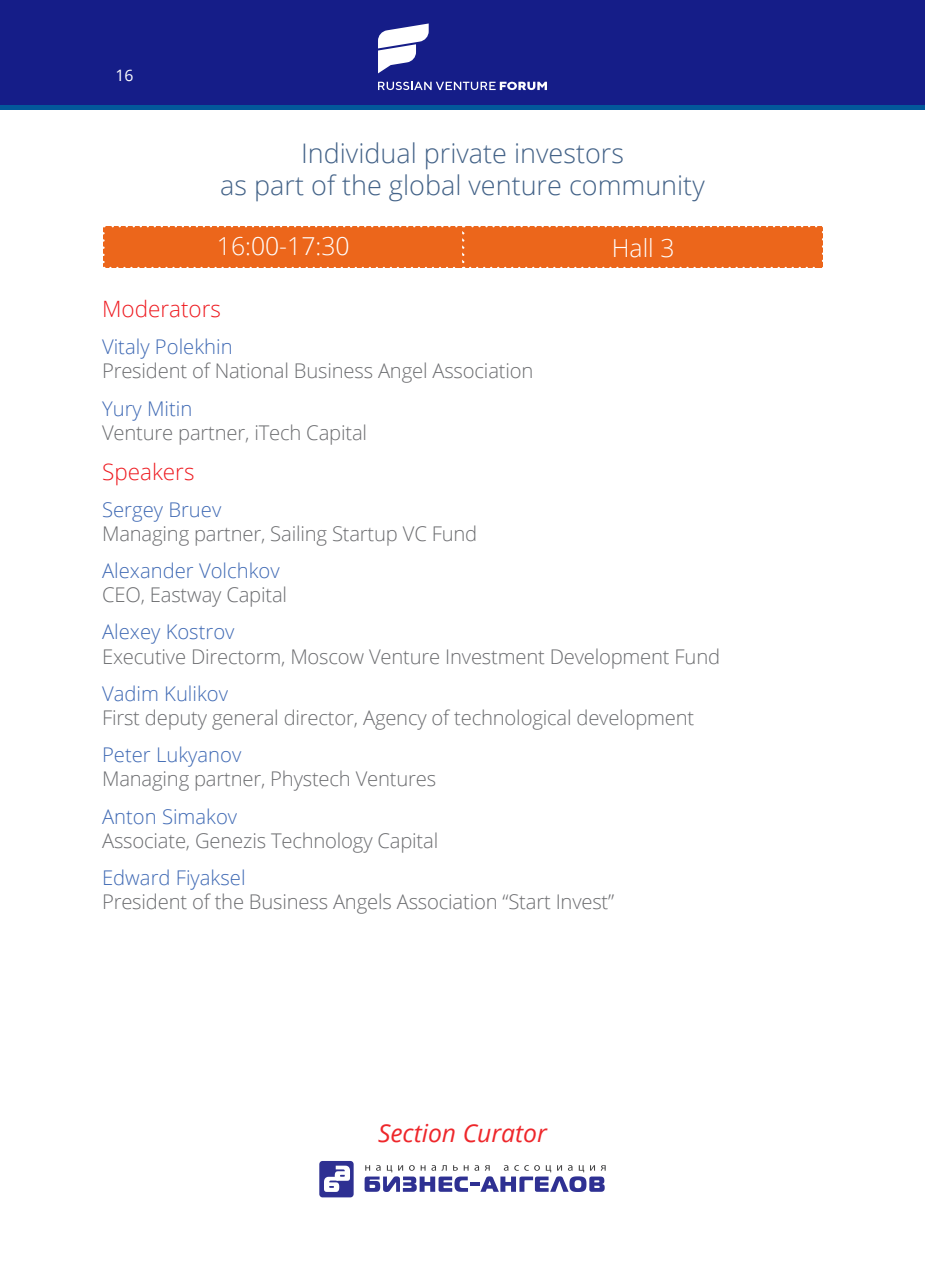
<style>
.page{position:relative;width:925px;height:1276px;background:#fff}
.page>*{position:absolute;margin:0;border:0;box-sizing:border-box;transform-origin:0 0}
.Секция{font:300 27px "Open Sans";color:#446388}
.Имя{font:300 24.75px "Open Sans";color:#fff}
._11_черный_курсив{font:italic 24.75px "Open Sans";color:#ee272b}
.обязанность{font:300 22.5px "Open Sans";color:#ee1d23}
.Должность{font:300 20.25px "Open Sans";letter-spacing:-.01em;color:#6c6d70}
.Имя-2{font:300 20.25px "Open Sans";color:#406ab4}
.t1{font:15.75px "Open Sans";color:#fff}
</style>
<div class="page">
<div style="left:0;top:0;width:925px;height:106px;background:#151d88"></div>
<div style="left:0;top:105px;width:925px;height:5px;background:#03589b"></div>
<svg style="left:378px;top:23px;width:51px;height:50px"></svg>
<svg style="left:378px;top:82px;width:169px;height:8px"></svg>
<div style="left:103px;top:226px;width:720px;height:42px;background:#ec661b"></div>
<div style="left:319px;top:1161px;width:35px;height:36px;background:#2e3092;border-radius:3px"></div>
<svg style="left:324px;top:1165px;width:26px;height:27px"></svg>
<svg style="left:365px;top:1165px;width:241px;height:27px"></svg>
<p class="t1" style="left:116px;top:64px;width:20px">16</p>
<p class="Секция" style="left:301px;top:134px;width:324px">Individual private investors</p>
<p class="Секция" style="left:220px;top:167px;width:486px">as part of the global venture community</p>
<p class="Имя" style="left:217px;top:229px;width:134px">16:00-17:30</p>
<p class="Имя" style="left:612px;top:231px;width:64px">Hall 3</p>
<p class="обязанность" style="left:102px;top:293px;width:120px">Moderators</p>
<p class="Имя-2" style="left:102px;top:333px;width:132px">Vitaly Polekhin</p>
<p class="Должность" style="left:102px;top:357px;width:433px">President of National Business Angel Association</p>
<p class="Имя-2" style="left:102px;top:394px;width:92px">Yury Mitin</p>
<p class="Должность" style="left:102px;top:418px;width:267px">Venture partner, iTech Capital</p>
<p class="обязанность" style="left:102px;top:456px;width:94px">Speakers</p>
<p class="Имя-2" style="left:102px;top:495px;width:121px">Sergey Bruev</p>
<p class="Должность" style="left:102px;top:520px;width:377px">Managing partner, Sailing Startup VC Fund</p>
<p class="Имя-2" style="left:102px;top:557px;width:179px">Alexander Volchkov</p>
<p class="Должность" style="left:102px;top:581px;width:187px">CEO, Eastway Capital</p>
<p class="Имя-2" style="left:102px;top:618px;width:134px">Alexey Kostrov</p>
<p class="Должность" style="left:102px;top:642px;width:619px">Executive Directorm, Moscow Venture Investment Development Fund</p>
<p class="Имя-2" style="left:102px;top:679px;width:128px">Vadim Kulikov</p>
<p class="Должность" style="left:102px;top:704px;width:594px">First deputy general director, Agency of technological development</p>
<p class="Имя-2" style="left:102px;top:741px;width:141px">Peter Lukyanov</p>
<p class="Должность" style="left:102px;top:765px;width:336px">Managing partner, Phystech Ventures</p>
<p class="Имя-2" style="left:102px;top:802px;width:137px">Anton Simakov</p>
<p class="Должность" style="left:102px;top:826px;width:338px">Associate, Genezis Technology Capital</p>
<p class="Имя-2" style="left:102px;top:863px;width:145px">Edward Fiyaksel</p>
<p class="Должность" style="left:102px;top:888px;width:514px">President of the Business Angels Association “Start Invest”</p>
<p class="_11_черный_курсив" style="left:378px;top:1116px;width:170px">Section Curator</p>
</div>
